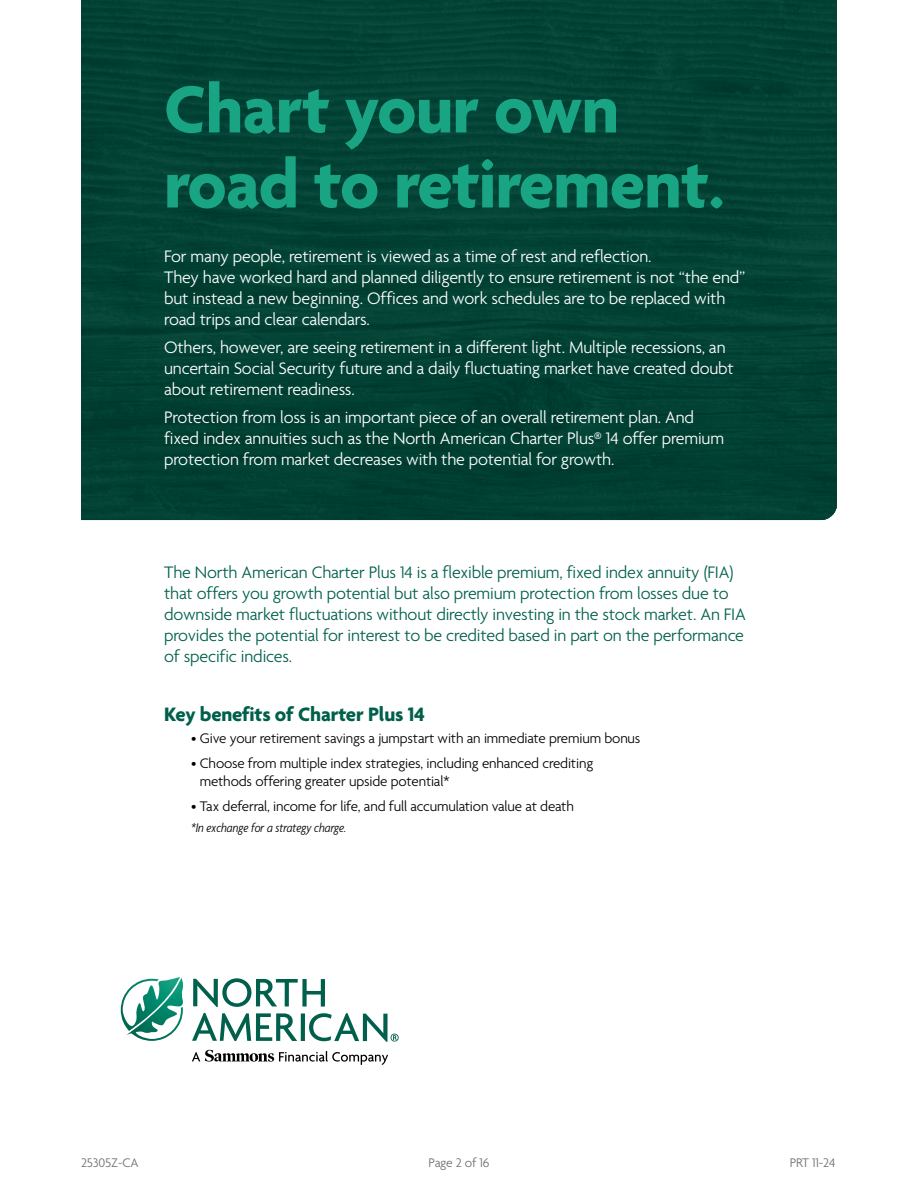
<style>
.page{position:relative;width:918px;height:1188px;background:#fff}
.page>*{position:absolute;margin:0;border:0;box-sizing:border-box;transform-origin:0 0}
.t1{font:700 72px/75px "Agenda";letter-spacing:-.01em;color:#19a583}
.t2{font:700 21px "Agenda";letter-spacing:-.01em;color:#00604b}
.t3{font:300 18px/21px "Agenda";letter-spacing:-.01em;color:#fff}
.t4{font:300 18px/21px "Agenda";letter-spacing:-.01em;color:#00604b}
.t5{font:300 15px/18px "Agenda";letter-spacing:-.01em;color:#000}
.t6{font:italic 300 condensed 13.5px "Agenda";color:#000}
.t7{font:300 13.5px "Agenda";letter-spacing:-.01em;color:#6d6e71}
</style>
<div class="page">
<div style="left:81px;top:0;width:756px;height:520px;background:#014134"></div>
<svg style="left:193px;top:978px;width:132px;height:29px"></svg>
<svg style="left:192px;top:1013px;width:105px;height:28px"></svg>
<hr style="left:301px;top:1013px;width:4px;height:28px;background:#00604b">
<svg style="left:121px;top:977px;width:62px;height:64px"></svg>
<svg style="left:192px;top:1050px;width:196px;height:15px"></svg>
<svg style="left:309px;top:1013px;width:90px;height:29px"></svg>
<h1 class="t1" style="left:164px;top:76px;width:562px">Chart your own road to retirement.</h1>
<p class="t3" style="left:164px;top:247px;width:583px">For many people, retirement is viewed as a time of rest and reflection.<br>They have worked hard and planned diligently to ensure retirement is not “the end” but instead a new beginning. Offices and work schedules are to be replaced with road trips and clear calendars.</p>
<p class="t3" style="left:164px;top:338px;width:571px">Others, however, are seeing retirement in a different light. Multiple recessions, an uncertain Social Security future and a daily fluctuating market have created doubt about retirement readiness.</p>
<p class="t3" style="left:164px;top:408px;width:562px">Protection from loss is an important piece of an overall retirement plan. And fixed index annuities such as the North American Charter Plus® 14 offer premium protection from market decreases with the potential for growth.</p>
<p class="t4" style="left:164px;top:563px;width:583px">The North American Charter Plus 14 is a flexible premium, fixed index annuity (FIA) that offers you growth potential but also premium protection from losses due to downside market fluctuations without directly investing in the stock market. An FIA provides the potential for interest to be credited based in part on the performance of specific indices.</p>
<p class="t2" style="left:164px;top:703px;width:262px">Key benefits of Charter Plus 14</p>
<p class="t5" style="left:191px;top:730px;width:451px">• Give your retirement savings a jumpstart with an immediate premium bonus</p>
<p class="t5" style="left:200px;top:755px;width:395px;text-indent:-9px">• Choose from multiple index strategies, including enhanced crediting methods offering greater upside potential*</p>
<p class="t5" style="left:191px;top:798px;width:384px">• Tax deferral, income for life, and full accumulation value at death</p>
<p class="t6" style="left:191px;top:820px;width:157px">*In exchange for a strategy charge.</p>
<p class="t7" style="left:81px;top:1155px;width:59px">25305Z-CA</p>
<p class="t7" style="left:429px;top:1155px;width:62px">Page 2 of 16</p>
<p class="t7" style="left:790px;top:1155px;width:47px">PRT 11-24</p>
</div>
